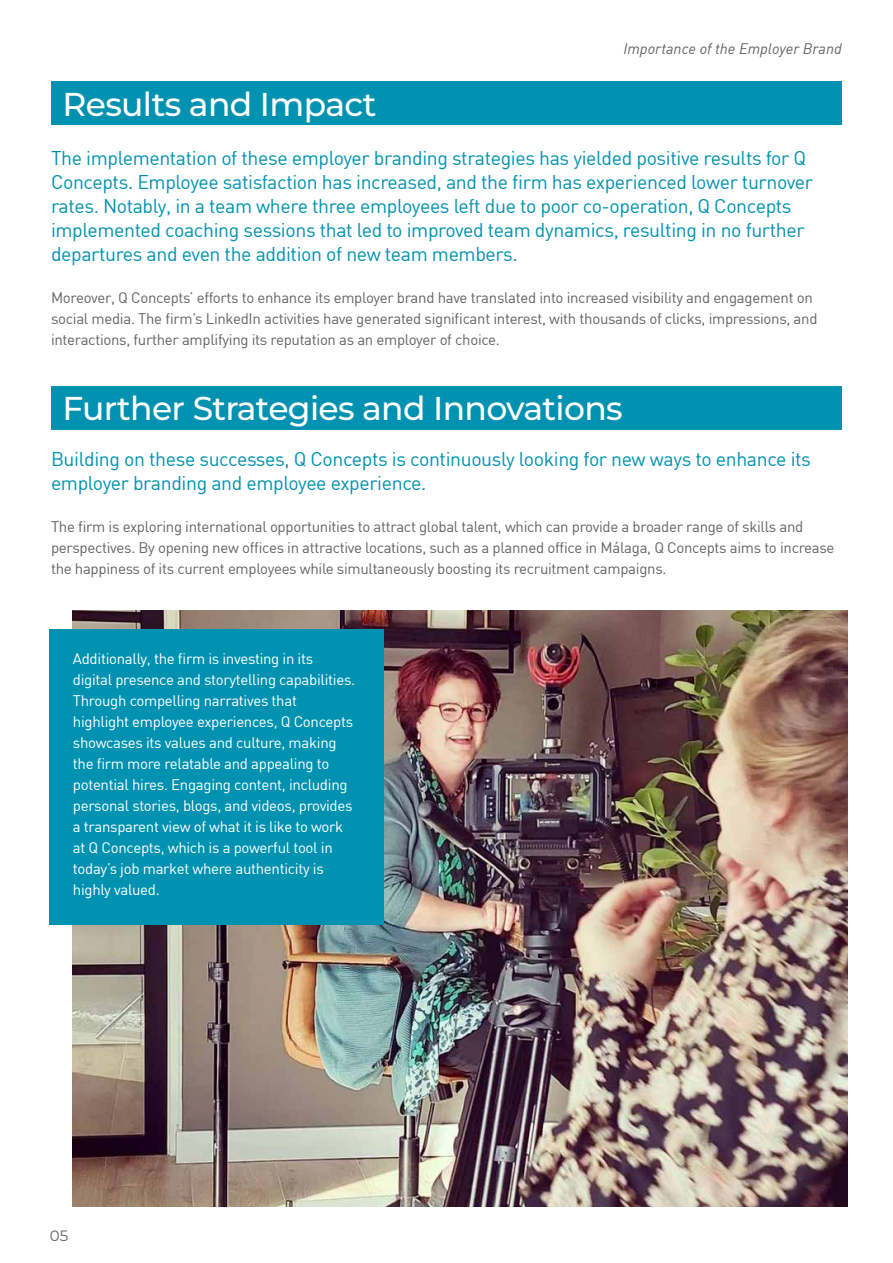
<style>
.page{position:relative;width:893px;height:1263px;background:#fff}
.page>*{position:absolute;margin:0;border:0;box-sizing:border-box;transform-origin:0 0}
.t1{font:500 33px "Montserrat";letter-spacing:-.02em;color:#fff}
.t2{font:19.5px/24px "DIN";letter-spacing:-.02em;color:#0092b0}
.t3{font:15px/21px "DIN";letter-spacing:-.02em;color:#646464}
.t4{font:15px/21px "DIN";letter-spacing:-.02em;color:#fff}
.t5{font:italic 15px "DIN";color:#646464}
.t6{font:15px "Montserrat";color:#646464}
</style>
<div class="page">
<div style="left:51px;top:81px;width:791px;height:44px;background:#0092b0"></div>
<div style="left:51px;top:386px;width:791px;height:44px;background:#0092b0"></div>
<img style="left:73px;top:610px;width:774px;height:597px">
<div style="left:50px;top:629px;width:334px;height:296px;background:#0092b0"></div>
<p class="t5" style="left:623px;top:39px;width:220px">Importance of the Employer Brand</p>
<h1 class="t1" style="left:62px;top:82px;width:316px">Results and Impact</h1>
<p class="t2" style="left:51px;top:146px;width:763px">The implementation of these employer branding strategies has yielded positive results for Q Concepts. Employee satisfaction has increased, and the firm has experienced lower turnover rates. Notably, in a team where three employees left due to poor co-operation, Q Concepts implemented coaching sessions that led to improved team dynamics, resulting in no further departures and even the addition of new team members.</p>
<p class="t3" style="left:51px;top:287px;width:768px">Moreover, Q Concepts’ efforts to enhance its employer brand have translated into increased visibility and engagement on social media. The firm’s LinkedIn activities have generated significant interest, with thousands of clicks, impressions, and interactions, further amplifying its reputation as an employer of choice.</p>
<h1 class="t1" style="left:62px;top:386px;width:562px">Further Strategies and Innovations</h1>
<h2 class="t2" style="left:51px;top:446px;width:761px">Building on these successes, Q Concepts is continuously looking for new ways to enhance its employer branding and employee experience.</h2>
<p class="t3" style="left:51px;top:516px;width:785px">The firm is exploring international opportunities to attract global talent, which can provide a broader range of skills and perspectives. By opening new offices in attractive locations, such as a planned office in Málaga, Q Concepts aims to increase the happiness of its current employees while simultaneously boosting its recruitment campaigns.</p>
<p class="t4" style="left:73px;top:648px;width:284px">Additionally, the firm is investing in its digital presence and storytelling capabilities.<br>Through compelling narratives that highlight employee experiences, Q Concepts showcases its values and culture, making the firm more relatable and appealing to potential hires. Engaging content, including personal stories, blogs, and videos, provides a transparent view of what it is like to work at Q Concepts, which is a powerful tool in today’s job market where authenticity is highly valued.</p>
<p class="t6" style="left:50px;top:1226px;width:20px">05</p>
</div>
